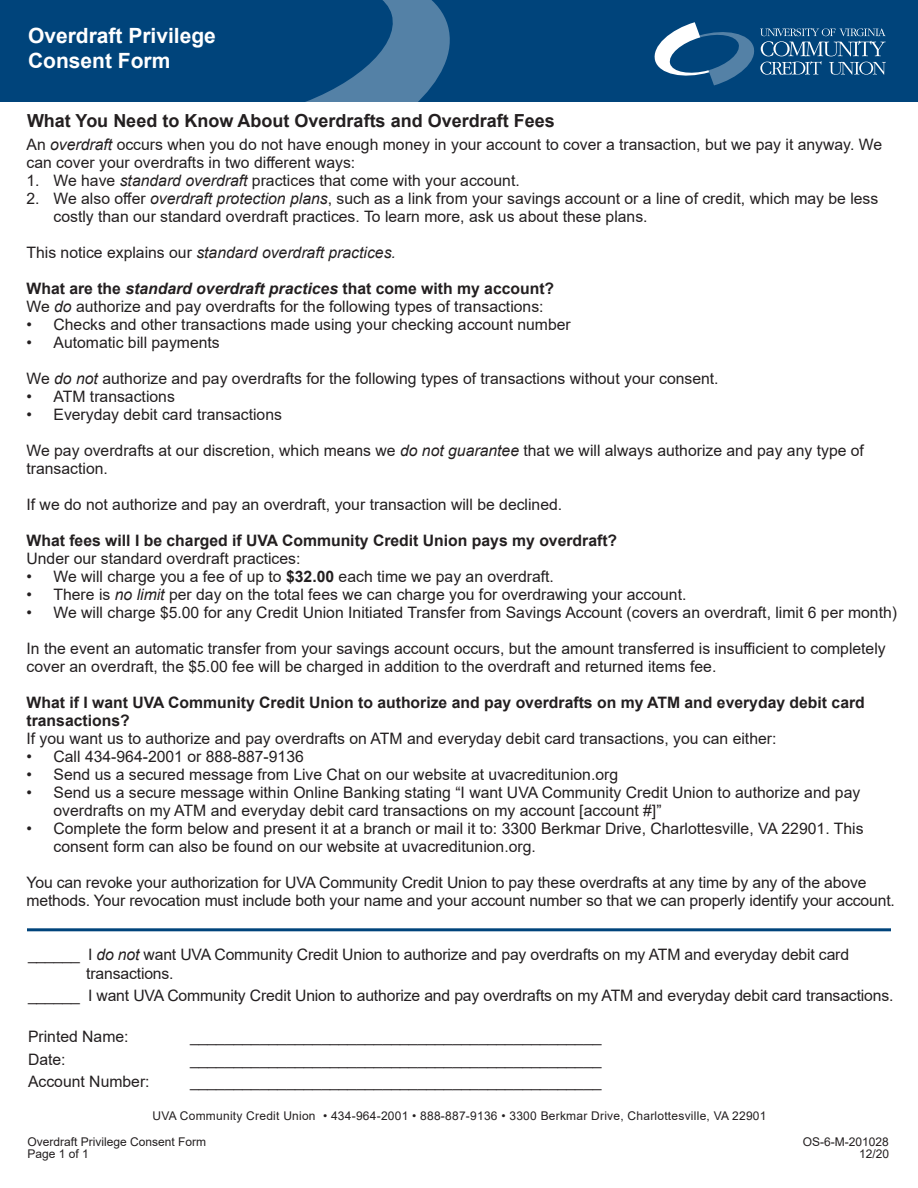
<style>
.page{position:relative;width:918px;height:1188px;background:#fff}
.page>*{position:absolute;margin:0;border:0;box-sizing:border-box;transform-origin:0 0}
.t1{font:700 21px "Arial";color:#fff}
.t2{font:700 18px "Arial";color:#231f20}
.t3{font:15.75px/18px "Arial";color:#231f20}
.t4{font:700 15.75px/18px "Arial";color:#231f20}
.t5{font:italic 15.75px "Arial";color:#231f20}
.t6{font:12px "Arial";letter-spacing:.02em;color:#231f20}
.t7{font:12px "Arial";color:#231f20}
.s1{font-style:italic}
.s2{font-style:normal}
.s3{font-weight:700}
</style>
<div class="page">
<div style="left:0;top:0;width:918px;height:102px;background:#00447b"></div>
<svg style="left:654px;top:22px;width:100px;height:63px"></svg>
<svg style="left:760px;top:28px;width:126px;height:47px"></svg>
<svg style="left:305px;top:0;width:145px;height:102px"></svg>
<hr style="left:27px;top:928px;width:864px;height:3px;background:#00447b">
<p class="t1" style="left:28px;top:21px;width:189px">Overdraft Privilege</p>
<p class="t1" style="left:28px;top:46px;width:144px">Consent Form</p>
<p class="t2" style="left:27px;top:108px;width:529px">What You Need to Know About Overdrafts and Overdraft Fees</p>
<p class="t3" style="left:27px;top:136px;width:857px">An <span class="s1">overdraft</span> occurs when you do not have enough money in your account to cover a transaction, but we pay it anyway. We can cover your overdrafts in two different ways:</p>
<p class="t3" style="left:27px;top:172px;width:495px">1. We have <span class="s1">standard overdraft</span> practices that come with your account.</p>
<p class="t3" style="left:54px;top:190px;width:826px;text-indent:-27px">2. We also offer <span class="s1">overdraft protection plans</span>, such as a link from your savings account or a line of credit, which may be less costly than our standard overdraft practices. To learn more, ask us about these plans.</p>
<p class="t5" style="left:27px;top:243px;width:371px"><span class="s2">This notice explains our</span> standard overdraft practices.</p>
<p class="t4" style="left:27px;top:280px;width:529px">What are the <span class="s1">standard overdraft practices</span> that come with my account?</p>
<p class="t3" style="left:27px;top:298px;width:519px">We <span class="s1">do</span> authorize and pay overdrafts for the following types of transactions:</p>
<p class="t3" style="left:27px;top:316px;width:546px">• Checks and other transactions made using your checking account number</p>
<p class="t3" style="left:27px;top:334px;width:195px">• Automatic bill payments</p>
<p class="t3" style="left:27px;top:370px;width:694px">We <span class="s1">do not</span> authorize and pay overdrafts for the following types of transactions without your consent.</p>
<p class="t3" style="left:27px;top:388px;width:150px">• ATM transactions</p>
<p class="t3" style="left:27px;top:406px;width:257px">• Everyday debit card transactions</p>
<p class="t3" style="left:27px;top:442px;width:839px">We pay overdrafts at our discretion, which means we <span class="s1">do not guarantee</span> that we will always authorize and pay any type of transaction.</p>
<p class="t3" style="left:27px;top:496px;width:537px">If we do not authorize and pay an overdraft, your transaction will be declined.</p>
<p class="t4" style="left:27px;top:532px;width:592px">What fees will I be charged if UVA Community Credit Union pays my overdraft?</p>
<p class="t3" style="left:27px;top:550px;width:275px">Under our standard overdraft practices:</p>
<p class="t3" style="left:27px;top:568px;width:529px">• We will charge you a fee of up to <span class="s3">$32.00</span> each time we pay an overdraft.</p>
<p class="t3" style="left:27px;top:586px;width:661px">• There is <span class="s1">no limit</span> per day on the total fees we can charge you for overdrawing your account.</p>
<p class="t3" style="left:27px;top:604px;width:872px">• We will charge $5.00 for any Credit Union Initiated Transfer from Savings Account (covers an overdraft, limit 6 per month)</p>
<p class="t3" style="left:27px;top:640px;width:861px">In the event an automatic transfer from your savings account occurs, but the amount transferred is insufficient to completely cover an overdraft, the $5.00 fee will be charged in addition to the overdraft and returned items fee.</p>
<p class="t4" style="left:27px;top:694px;width:840px">What if I want UVA Community Credit Union to authorize and pay overdrafts on my ATM and everyday debit card transactions?</p>
<p class="t3" style="left:27px;top:730px;width:751px">If you want us to authorize and pay overdrafts on ATM and everyday debit card transactions, you can either:</p>
<p class="t3" style="left:27px;top:748px;width:279px">• Call 434-964-2001 or 888-887-9136</p>
<p class="t3" style="left:27px;top:766px;width:593px">• Send us a secured message from Live Chat on our website at uvacreditunion.org</p>
<p class="t3" style="left:54px;top:784px;width:808px;text-indent:-27px">• Send us a secure message within Online Banking stating “I want UVA Community Credit Union to authorize and pay overdrafts on my ATM and everyday debit card transactions on my account [account #]”</p>
<p class="t3" style="left:54px;top:820px;width:812px;text-indent:-27px">• Complete the form below and present it at a branch or mail it to: 3300 Berkmar Drive, Charlottesville, VA 22901. This consent form can also be found on our website at uvacreditunion.org.</p>
<p class="t3" style="left:27px;top:874px;width:870px">You can revoke your authorization for UVA Community Credit Union to pay these overdrafts at any time by any of the above methods. Your revocation must include both your name and your account number so that we can properly identify your account.</p>
<p class="t3" style="left:86px;top:945px;width:764px;line-height:18.8px;text-indent:-58px">______ I <span class="s1">do not</span> want UVA Community Credit Union to authorize and pay overdrafts on my ATM and everyday debit card transactions.</p>
<p class="t3" style="left:28px;top:986px;width:867px">______ I want UVA Community Credit Union to authorize and pay overdrafts on my ATM and everyday debit card transactions.</p>
<p class="t3" style="left:28px;top:1028px;width:102px">Printed Name:</p>
<p class="t3" style="left:190px;top:1028px;width:413px">_______________________________________________</p>
<p class="t3" style="left:28px;top:1050px;width:39px">Date:</p>
<p class="t3" style="left:190px;top:1050px;width:413px">_______________________________________________</p>
<p class="t3" style="left:28px;top:1073px;width:123px">Account Number:</p>
<p class="t3" style="left:190px;top:1073px;width:413px">_______________________________________________</p>
<p class="t6" style="left:152px;top:1107px;width:616px">UVA Community Credit Union • 434-964-2001 • 888-887-9136 • 3300 Berkmar Drive, Charlottesville, VA 22901</p>
<p class="t7" style="left:28px;top:1134px;width:180px">Overdraft Privilege Consent Form</p>
<p class="t7" style="left:803px;top:1134px;width:88px">OS-6-M-201028</p>
<p class="t6" style="left:28px;top:1146px;width:63px">Page 1 of 1</p>
<p class="t6" style="left:859px;top:1146px;width:32px">12/20</p>
</div>
